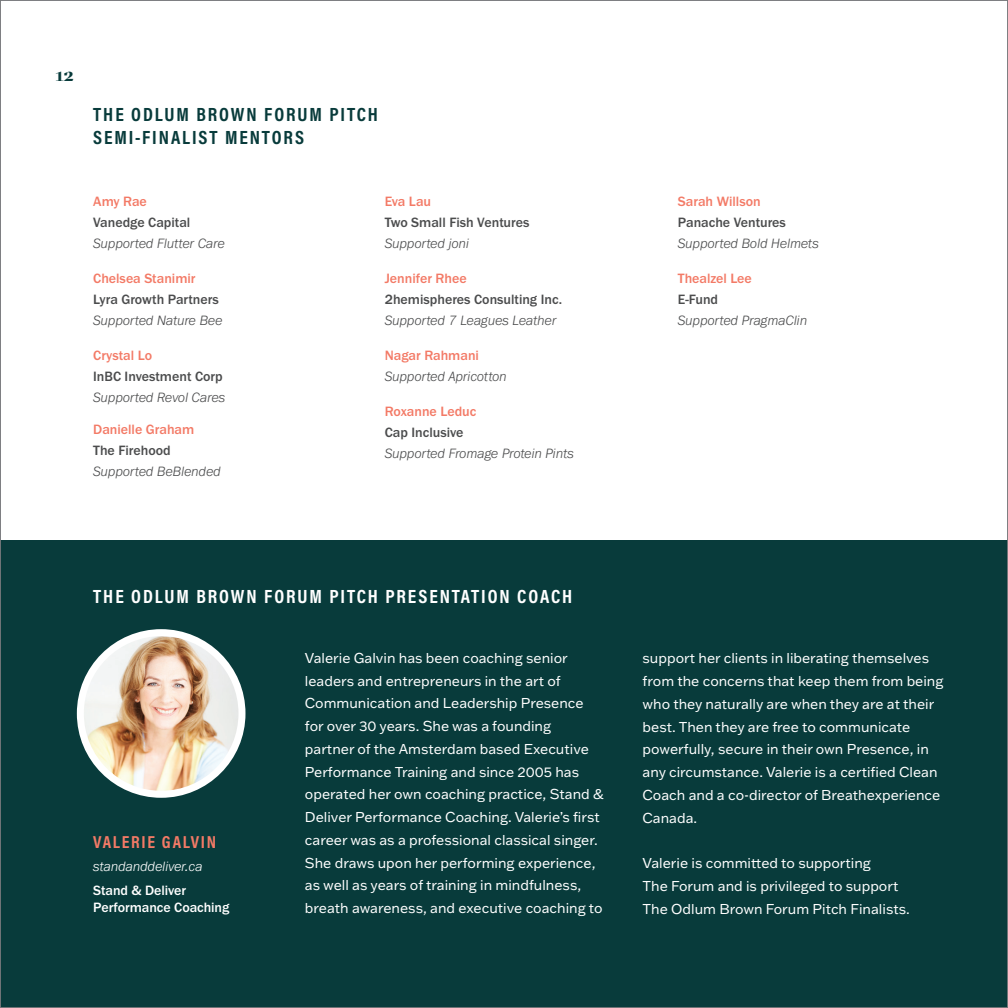
<style>
.page{position:relative;width:1008px;height:1008px;background:#fff}
.page>*{position:absolute;margin:0;border:0;box-sizing:border-box;transform-origin:0 0}
.ParaStyle07_Leading_Auto{font:700 19.25px "Acumin Pro Cond";letter-spacing:.1em;color:#083b3b}
.ParaStyle07_Leading_Auto-2{font:700 19.25px "Acumin Pro Cond";letter-spacing:.1em;color:#fff}
.ParaStyle07_Leading_Auto-3{font:700 19.25px "GT Sectra Display";color:#083b3b}
.ParaStyle17_Leading_13_5_pts{font:700 17.5px "Acumin Pro Cond";letter-spacing:.1em;color:#f37a66}
.ParaStyle09_Leading_14_pts{font:14px/22.8px "Franklin Gothic ATF";color:#fff}
.ParaStyle24_Leading_26_9_pts{font:italic 300 14px/21px "Franklin Gothic URW";color:#4b4c4d}
.ParaStyle17_Leading_13_5_pts-2{font:500 14px "Franklin Gothic URW";color:#4b4c4d}
.ParaStyle07_Leading_Auto-4{font:italic 300 14px "Franklin Gothic URW";color:#4b4c4d}
.ParaStyle24_Leading_26_9_pts-2{font:500 14px "Franklin Gothic URW";color:#f37a66}
.ParaStyle17_Leading_13_5_pts-3{font:italic 300 14px "Franklin Gothic URW";color:#4b4c4d}
.ParaStyle49_Leading_Auto{font:italic 300 14px/21px "Franklin Gothic URW";color:#4b4c4d}
.ParaStyle50_Leading_9_pts{font:500 14px "Franklin Gothic URW";color:#4b4c4d}
.ParaStyle17_Leading_13_5_pts-4{font:500 14px/17.5px "Franklin Gothic URW";letter-spacing:-.005em;color:#fff}
.ParaStyle58_Leading_18_pts{font:500 14px "Franklin Gothic URW";color:#f37a66}
.ParaStyle17_Leading_13_5_pts-5{font:italic 300 14px "Franklin Gothic URW";color:#fff}
.ParaStyle07_Leading_Auto-5{font:500 14px "Franklin Gothic URW";letter-spacing:-.005em;color:#f37a66}
.s1{font-weight:500;font-style:normal;color:#f37a66}
.s2{font-weight:500;font-style:normal}
</style>
<div class="page">
<div style="left:0;top:541px;width:1008px;height:467px;background:#083b3b"></div>
<img style="left:80px;top:635px;width:162px;height:159px">
<div style="left:77px;top:629px;width:168px;height:169px;border:7px solid #fff;border-radius:50%"></div>
<p class="ParaStyle07_Leading_Auto-3" style="left:55px;top:63px;width:20px">12</p>
<p class="ParaStyle07_Leading_Auto" style="left:93px;top:102px;width:286px">THE ODLUM BROWN FORUM PITCH</p>
<p class="ParaStyle07_Leading_Auto" style="left:93px;top:125px;width:212px">SEMI-FINALIST MENTORS</p>
<p class="ParaStyle24_Leading_26_9_pts-2" style="left:93px;top:193px;width:55px">Amy Rae</p>
<p class="ParaStyle50_Leading_9_pts" style="left:93px;top:214px;width:99px">Vanedge Capital</p>
<p class="ParaStyle07_Leading_Auto-4" style="left:93px;top:235px;width:133px">Supported Flutter Care</p>
<p class="ParaStyle24_Leading_26_9_pts-2" style="left:93px;top:270px;width:104px">Chelsea Stanimir</p>
<p class="ParaStyle17_Leading_13_5_pts-2" style="left:93px;top:291px;width:127px">Lyra Growth Partners</p>
<p class="ParaStyle07_Leading_Auto-4" style="left:93px;top:312px;width:131px">Supported Nature Bee</p>
<p class="ParaStyle58_Leading_18_pts" style="left:93px;top:347px;width:60px">Crystal Lo</p>
<p class="ParaStyle17_Leading_13_5_pts-2" style="left:93px;top:368px;width:131px">InBC Investment Corp</p>
<p class="ParaStyle17_Leading_13_5_pts-3" style="left:93px;top:389px;width:134px">Supported Revol Cares</p>
<p class="ParaStyle58_Leading_18_pts" style="left:93px;top:421px;width:103px">Danielle Graham</p>
<p class="ParaStyle17_Leading_13_5_pts-2" style="left:93px;top:442px;width:79px">The Firehood</p>
<p class="ParaStyle07_Leading_Auto-4" style="left:93px;top:463px;width:129px">Supported BeBlended</p>
<p class="ParaStyle07_Leading_Auto-5" style="left:385px;top:193px;width:48px">Eva Lau</p>
<p class="ParaStyle50_Leading_9_pts" style="left:385px;top:214px;width:146px">Two Small Fish Ventures</p>
<p class="ParaStyle24_Leading_26_9_pts" style="left:385px;top:233px;width:86px">Supported joni</p>
<p class="ParaStyle24_Leading_26_9_pts-2" style="left:385px;top:270px;width:84px">Jennifer Rhee</p>
<p class="ParaStyle17_Leading_13_5_pts-2" style="left:385px;top:291px;width:179px">2hemispheres Consulting Inc.</p>
<p class="ParaStyle17_Leading_13_5_pts-3" style="left:385px;top:312px;width:173px">Supported 7 Leagues Leather</p>
<p class="ParaStyle24_Leading_26_9_pts-2" style="left:385px;top:347px;width:96px">Nagar Rahmani</p>
<p class="ParaStyle24_Leading_26_9_pts" style="left:385px;top:366px;width:124px">Supported Apricotton</p>
<p class="ParaStyle24_Leading_26_9_pts" style="left:385px;top:401px;width:191px"><span class="s1">Roxanne Leduc<br></span><span class="s2">Cap Inclusive<br></span>Supported Fromage Protein Pints</p>
<p class="ParaStyle24_Leading_26_9_pts" style="left:678px;top:191px;width:143px"><span class="s1">Sarah Willson<br></span><span class="s2">Panache Ventures<br></span>Supported Bold Helmets</p>
<p class="ParaStyle49_Leading_Auto" style="left:678px;top:268px;width:131px"><span class="s1">Thealzel Lee<br></span><span class="s2">E-Fund<br></span>Supported PragmaClin</p>
<p class="ParaStyle07_Leading_Auto-2" style="left:93px;top:584px;width:481px">THE ODLUM BROWN FORUM PITCH PRESENTATION COACH</p>
<p class="ParaStyle17_Leading_13_5_pts" style="left:93px;top:830px;width:124px">VALERIE GALVIN</p>
<p class="ParaStyle17_Leading_13_5_pts-5" style="left:93px;top:858px;width:111px">standanddeliver.ca</p>
<p class="ParaStyle17_Leading_13_5_pts-4" style="left:93px;top:881px;width:138px">Stand &amp; Deliver<br>Performance Coaching</p>
<p class="ParaStyle09_Leading_14_pts" style="left:305px;top:646px;width:301px">Valerie Galvin has been coaching senior leaders and entrepreneurs in the art of Communication and Leadership Presence for over 30 years. She was a founding partner of the Amsterdam based Executive Performance Training and since 2005 has operated her own coaching practice, Stand &amp; Deliver Performance Coaching. Valerie’s first career was as a professional classical singer.<br>She draws upon her performing experience, as well as years of training in mindfulness, breath awareness, and executive coaching to</p>
<p class="ParaStyle09_Leading_14_pts" style="left:643px;top:647px;width:302px">support her clients in liberating themselves from the concerns that keep them from being who they naturally are when they are at their best. Then they are free to communicate powerfully, secure in their own Presence, in any circumstance. Valerie is a certified Clean Coach and a co-director of Breathexperience Canada.</p>
<p class="ParaStyle09_Leading_14_pts" style="left:643px;top:851px;width:269px">Valerie is committed to supporting<br>The Forum and is privileged to support<br>The Odlum Brown Forum Pitch Finalists.</p>
</div>
